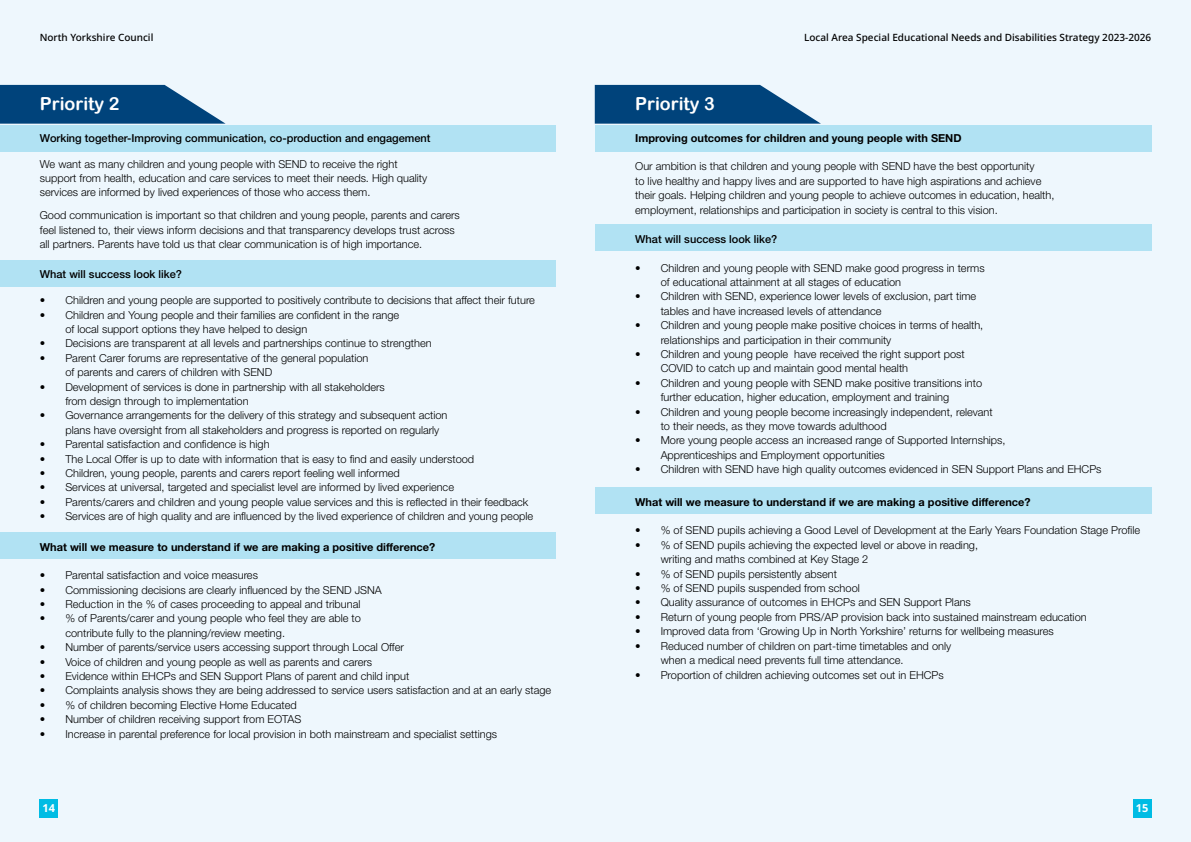
<style>
.page{position:relative;width:1191px;height:842px;background:#fff}
.page>*{position:absolute;margin:0;border:0;box-sizing:border-box;transform-origin:0 0}
.Title_-_section_head{font:18px "Arial Rounded MT Bold";color:#fff}
.Bullets{font:300 11px/14.4px "Helvetica Neue LT Std";color:#000}
.Body{font:300 11px/14.4px "Helvetica Neue LT Std";color:#000}
.Sub_heading{font:700 11px "Helvetica Neue LT Std";color:#000}
.Body-2{font:500 11px "Helvetica Neue LT Std";color:#000}
.Body-3{font:700 11px "Helvetica Neue LT Std";color:#000}
.t1{font:700 11px "Noto Sans";color:#fff}
.t2{font:500 10px "Noto Sans";color:#000}
</style>
<div class="page">
<div style="left:0;top:0;width:595px;height:842px;background:#eef7fd"></div>
<div style="left:595px;top:0;width:596px;height:842px;background:#eef7fd"></div>
<div style="left:1132px;top:799px;width:19px;height:19px;background:#00bce4"></div>
<div style="left:40px;top:799px;width:18px;height:19px;background:#00bce4"></div>
<div style="left:0;top:126px;width:556px;height:26px;background:#b1e2f3"></div>
<div style="left:0;top:260px;width:556px;height:27px;background:#b1e2f3"></div>
<div style="left:0;top:532px;width:556px;height:27px;background:#b1e2f3"></div>
<div style="left:595px;top:126px;width:556px;height:26px;background:#b1e2f3"></div>
<svg style="left:595px;top:85px;width:226px;height:39px;background:#215c8d"></svg>
<div style="left:595px;top:225px;width:556px;height:26px;background:#b1e2f3"></div>
<div style="left:595px;top:488px;width:556px;height:26px;background:#b1e2f3"></div>
<svg style="left:0;top:84px;width:226px;height:40px;background:#26608f"></svg>
<p class="t2" style="left:40px;top:31px;width:115px">North Yorkshire Council</p>
<p class="t2" style="left:804px;top:31px;width:348px">Local Area Special Educational Needs and Disabilities Strategy 2023-2026</p>
<p class="Title_-_section_head" style="left:40px;top:93px;width:81px">Priority 2</p>
<p class="Body-2" style="left:40px;top:131px;width:392px">Working together-Improving communication, co-production and engagement</p>
<p class="Body" style="left:40px;top:156px;width:389px">We want as many children and young people with SEND to receive the right support from health, education and care services to meet their needs. High quality services are informed by lived experiences of those who access them.</p>
<p class="Body" style="left:40px;top:208px;width:421px">Good communication is important so that children and young people, parents and carers feel listened to, their views inform decisions and that transparency develops trust across all partners. Parents have told us that clear communication is of high importance.</p>
<p class="Body-2" style="left:40px;top:268px;width:144px">What will success look like?</p>
<p class="Bullets" style="left:40px;top:293px;width:496px">• Children and young people are supported to positively contribute to decisions that affect their future</p>
<p class="Bullets" style="left:65px;top:307px;width:335px;text-indent:-26px">• Children and Young people and their families are confident in the range of local support options they have helped to design</p>
<p class="Bullets" style="left:40px;top:336px;width:393px">• Decisions are transparent at all levels and partnerships continue to strengthen</p>
<p class="Bullets" style="left:65px;top:350px;width:305px;text-indent:-26px">• Parent Carer forums are representative of the general population of parents and carers of children with SEND</p>
<p class="Bullets" style="left:65px;top:379px;width:321px;text-indent:-26px">• Development of services is done in partnership with all stakeholders from design through to implementation</p>
<p class="Bullets" style="left:65px;top:408px;width:384px;text-indent:-26px">• Governance arrangements for the delivery of this strategy and subsequent action plans have oversight from all stakeholders and progress is reported on regularly</p>
<p class="Bullets" style="left:40px;top:437px;width:231px">• Parental satisfaction and confidence is high</p>
<p class="Bullets" style="left:40px;top:451px;width:436px">• The Local Offer is up to date with information that is easy to find and easily understood</p>
<p class="Bullets" style="left:40px;top:466px;width:361px">• Children, young people, parents and carers report feeling well informed</p>
<p class="Bullets" style="left:40px;top:480px;width:416px">• Services at universal, targeted and specialist level are informed by lived experience</p>
<p class="Bullets" style="left:40px;top:494px;width:490px">• Parents/carers and children and young people value services and this is reflected in their feedback</p>
<p class="Bullets" style="left:40px;top:509px;width:495px">• Services are of high quality and are influenced by the lived experience of children and young people</p>
<p class="Sub_heading" style="left:40px;top:540px;width:397px">What will we measure to understand if we are making a positive difference?</p>
<p class="Bullets" style="left:40px;top:568px;width:220px">• Parental satisfaction and voice measures</p>
<p class="Bullets" style="left:40px;top:582px;width:343px">• Commissioning decisions are clearly influenced by the SEND JSNA</p>
<p class="Bullets" style="left:40px;top:597px;width:322px">• Reduction in the % of cases proceeding to appeal and tribunal</p>
<p class="Bullets" style="left:65px;top:611px;width:297px;text-indent:-26px">• % of Parents/carer and young people who feel they are able to contribute fully to the planning/review meeting.</p>
<p class="Bullets" style="left:40px;top:640px;width:365px">• Number of parents/service users accessing support through Local Offer</p>
<p class="Bullets" style="left:40px;top:654px;width:334px">• Voice of children and young people as well as parents and carers</p>
<p class="Bullets" style="left:40px;top:669px;width:371px">• Evidence within EHCPs and SEN Support Plans of parent and child input</p>
<p class="Bullets" style="left:40px;top:683px;width:513px">• Complaints analysis shows they are being addressed to service users satisfaction and at an early stage</p>
<p class="Bullets" style="left:40px;top:697px;width:258px">• % of children becoming Elective Home Educated</p>
<p class="Bullets" style="left:40px;top:712px;width:263px">• Number of children receiving support from EOTAS</p>
<p class="Bullets" style="left:40px;top:726px;width:459px">• Increase in parental preference for local provision in both mainstream and specialist settings</p>
<p class="Title_-_section_head" style="left:635px;top:93px;width:81px">Priority 3</p>
<p class="Body-3" style="left:635px;top:131px;width:328px">Improving outcomes for children and young people with SEND</p>
<p class="Body" style="left:635px;top:159px;width:421px">Our ambition is that children and young people with SEND have the best opportunity<br>to live healthy and happy lives and are supported to have high aspirations and achieve their goals. Helping children and young people to achieve outcomes in education, health, employment, relationships and participation in society is central to this vision.</p>
<p class="Body-2" style="left:635px;top:232px;width:144px">What will success look like?</p>
<p class="Bullets" style="left:660px;top:260px;width:325px;text-indent:-26px">• Children and young people with SEND make good progress in terms of educational attainment at all stages of education</p>
<p class="Bullets" style="left:660px;top:289px;width:317px;text-indent:-26px">• Children with SEND, experience lower levels of exclusion, part time tables and have increased levels of attendance</p>
<p class="Bullets" style="left:660px;top:318px;width:324px;text-indent:-26px">• Children and young people make positive choices in terms of health, relationships and participation in their community</p>
<p class="Bullets" style="left:660px;top:347px;width:306px;text-indent:-26px">• Children and young people have received the right support post<br>COVID to catch up and maintain good mental health</p>
<p class="Bullets" style="left:660px;top:375px;width:323px;text-indent:-26px">• Children and young people with SEND make positive transitions into further education, higher education, employment and training</p>
<p class="Bullets" style="left:660px;top:404px;width:333px;text-indent:-26px">• Children and young people become increasingly independent, relevant to their needs, as they move towards adulthood</p>
<p class="Bullets" style="left:660px;top:433px;width:346px;text-indent:-26px">• More young people access an increased range of Supported Internships,<br>Apprenticeships and Employment opportunities</p>
<p class="Bullets" style="left:635px;top:462px;width:468px">• Children with SEND have high quality outcomes evidenced in SEN Support Plans and EHCPs</p>
<p class="Sub_heading" style="left:635px;top:495px;width:397px">What will we measure to understand if we are making a positive difference?</p>
<p class="Bullets" style="left:635px;top:523px;width:506px">• % of SEND pupils achieving a Good Level of Development at the Early Years Foundation Stage Profile</p>
<p class="Bullets" style="left:660px;top:537px;width:319px;text-indent:-26px">• % of SEND pupils achieving the expected level or above in reading, writing and maths combined at Key Stage 2</p>
<p class="Bullets" style="left:635px;top:566px;width:203px">• % of SEND pupils persistently absent</p>
<p class="Bullets" style="left:635px;top:581px;width:226px">• % of SEND pupils suspended from school</p>
<p class="Bullets" style="left:635px;top:595px;width:337px">• Quality assurance of outcomes in EHCPs and SEN Support Plans</p>
<p class="Bullets" style="left:635px;top:609px;width:453px">• Return of young people from PRS/AP provision back into sustained mainstream education</p>
<p class="Bullets" style="left:635px;top:624px;width:420px">• Improved data from ‘Growing Up in North Yorkshire’ returns for wellbeing measures</p>
<p class="Bullets" style="left:660px;top:638px;width:292px;text-indent:-26px">• Reduced number of children on part-time timetables and only when a medical need prevents full time attendance.</p>
<p class="Bullets" style="left:635px;top:667px;width:310px">• Proportion of children achieving outcomes set out in EHCPs</p>
<p class="t1" style="left:43px;top:802px;width:14px">14</p>
<p class="t1" style="left:1135px;top:802px;width:14px">15</p>
</div>
